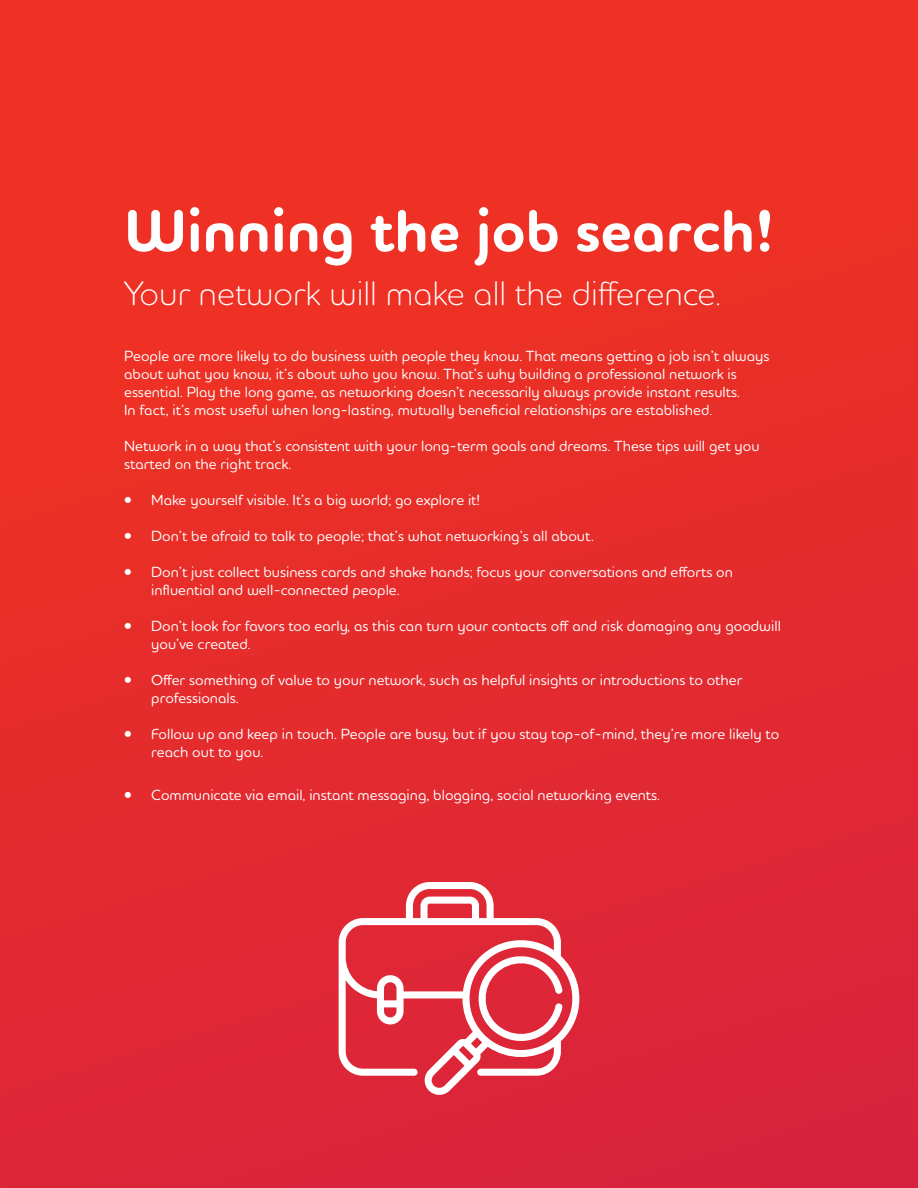
<style>
.page{position:relative;width:918px;height:1188px;background:#fff}
.page>*{position:absolute;margin:0;border:0;box-sizing:border-box;transform-origin:0 0}
.t1{font:700 60px "Houschka Head";color:#fff}
.t2{font:300 34.5px "Houschka Head";color:#fff}
.t3{font:500 15px/18px "Houschka Head";color:#fff}
</style>
<div class="page">
<div style="left:0;top:0;width:918px;height:1188px;background:linear-gradient(to bottom,#f13320,#da243a)"></div>
<svg style="left:339px;top:882px;width:246px;height:214px;fill:#df2737"></svg>
<svg style="left:474px;top:952px;width:89px;height:93px"></svg>
<h1 class="t1" style="left:124px;top:192px;width:652px">Winning the job search!</h1>
<h2 class="t2" style="left:124px;top:271px;width:598px">Your network will make all the difference.</h2>
<p class="t3" style="left:124px;top:346px;width:647px">People are more likely to do business with people they know. That means getting a job isn’t always about what you know, it’s about who you know. That’s why building a professional network is essential. Play the long game, as networking doesn’t necessarily always provide instant results.<br>In fact, it’s most useful when long-lasting, mutually beneficial relationships are established.</p>
<p class="t3" style="left:124px;top:436px;width:637px">Network in a way that’s consistent with your long-term goals and dreams. These tips will get you started on the right track.</p>
<p class="t3" style="left:124px;top:490px;width:358px">• Make yourself visible. It’s a big world; go explore it!</p>
<p class="t3" style="left:124px;top:526px;width:471px">• Don’t be afraid to talk to people; that’s what networking’s all about.</p>
<p class="t3" style="left:151px;top:562px;width:583px;text-indent:-27px">• Don’t just collect business cards and shake hands; focus your conversations and efforts on influential and well-connected people.</p>
<p class="t3" style="left:151px;top:616px;width:631px;text-indent:-27px">• Don’t look for favors too early, as this can turn your contacts off and risk damaging any goodwill you’ve created.</p>
<p class="t3" style="left:151px;top:670px;width:593px;text-indent:-27px">• Offer something of value to your network, such as helpful insights or introductions to other professionals.</p>
<p class="t3" style="left:151px;top:724px;width:630px;text-indent:-27px">• Follow up and keep in touch. People are busy, but if you stay top-of-mind, they’re more likely to reach out to you.</p>
<p class="t3" style="left:124px;top:786px;width:537px">• Communicate via email, instant messaging, blogging, social networking events.</p>
</div>
